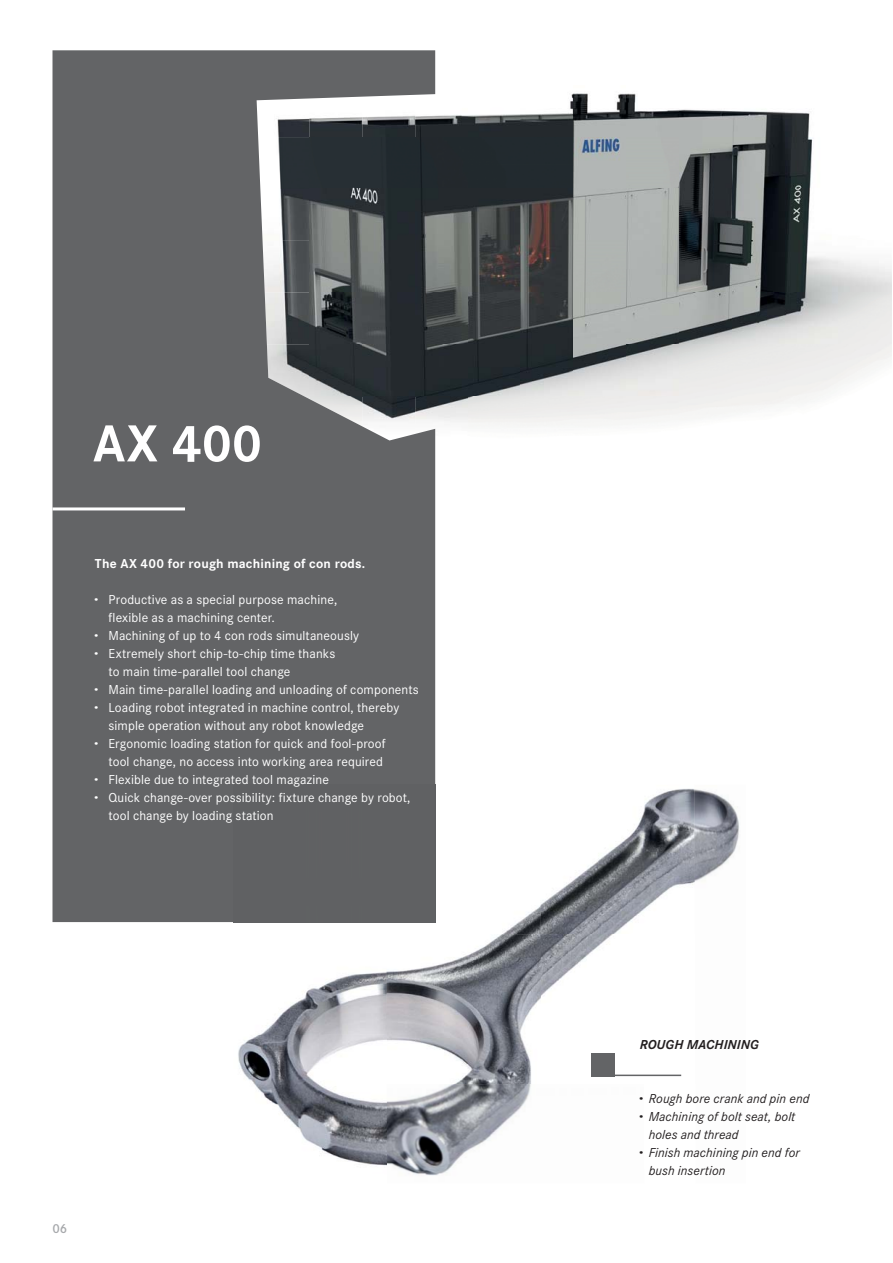
<style>
.page{position:relative;width:893px;height:1263px;background:#fff}
.page>*{position:absolute;margin:0;border:0;box-sizing:border-box;transform-origin:0 0}
.t1{font:700 54px "Corporate S";color:#fff}
.t2{font:13.5px "Corporate S";letter-spacing:.01em;color:#fff}
.t3{font:italic 13.5px "Corporate S";letter-spacing:.005em;color:#231f20}
.t4{font:700 13.5px "Corporate S";letter-spacing:.015em;color:#fff}
.t5{font:italic 700 13.5px "Corporate S";color:#231f20}
.t6{font:600 13.5px "Corporate S";color:#a7a9ac}
.s1{font-weight:800}
.s2{font-weight:800;font-style:normal}
</style>
<div class="page">
<img style="left:435px;top:85px;width:375px;height:52px">
<img style="left:435px;top:137px;width:378px;height:52px">
<img style="left:435px;top:189px;width:375px;height:52px">
<img style="left:435px;top:241px;width:456px;height:51px">
<img style="left:435px;top:292px;width:456px;height:52px">
<img style="left:435px;top:344px;width:456px;height:52px">
<img style="left:435px;top:396px;width:377px;height:52px">
<svg style="left:53px;top:50px;width:382px;height:872px;background:#626466"></svg>
<img style="left:387px;top:785px;width:307px;height:298px">
<img style="left:694px;top:789px;width:46px;height:94px">
<img style="left:233px;top:922px;width:154px;height:244px">
<img style="left:387px;top:1083px;width:144px;height:93px">
<div style="left:233px;top:785px;width:202px;height:137px;background:#606163"></div>
<hr style="left:52px;top:507px;width:133px;height:3px;background:#fff">
<hr style="left:591px;top:1074px;width:90px;height:2px;background:#636466">
<div style="left:591px;top:1053px;width:23px;height:23px;background:#636466"></div>
<h1 class="t1" style="left:93px;top:412px;width:171px">AX 400</h1>
<p class="t4" style="left:95px;top:556px;width:272px">The AX 400 for rough machining of con rods.</p>
<p class="t2" style="left:95px;top:592px;width:244px"><span class="s1">·</span> Productive as a special purpose machine,</p>
<p class="t2" style="left:108px;top:610px;width:168px">flexible as a machining center.</p>
<p class="t2" style="left:95px;top:628px;width:266px"><span class="s1">·</span> Machining of up to 4 con rods simultaneously</p>
<p class="t2" style="left:95px;top:646px;width:242px"><span class="s1">·</span> Extremely short chip-to-chip time thanks</p>
<p class="t2" style="left:108px;top:664px;width:183px">to main time-parallel tool change</p>
<p class="t2" style="left:95px;top:682px;width:325px"><span class="s1">·</span> Main time-parallel loading and unloading of components</p>
<p class="t2" style="left:95px;top:700px;width:306px"><span class="s1">·</span> Loading robot integrated in machine control, thereby</p>
<p class="t2" style="left:108px;top:718px;width:257px">simple operation without any robot knowledge</p>
<p class="t2" style="left:95px;top:736px;width:292px"><span class="s1">·</span> Ergonomic loading station for quick and fool-proof</p>
<p class="t2" style="left:108px;top:754px;width:276px">tool change, no access into working area required</p>
<p class="t2" style="left:95px;top:772px;width:235px"><span class="s1">·</span> Flexible due to integrated tool magazine</p>
<p class="t2" style="left:95px;top:790px;width:317px"><span class="s1">·</span> Quick change-over possibility: fixture change by robot,</p>
<p class="t2" style="left:108px;top:808px;width:167px">tool change by loading station</p>
<p class="t6" style="left:52px;top:1220px;width:16px">06</p>
<p class="t5" style="left:640px;top:1037px;width:121px">ROUGH MACHINING</p>
<p class="t3" style="left:640px;top:1091px;width:171px"><span class="s2">·</span> Rough bore crank and pin end</p>
<p class="t3" style="left:640px;top:1109px;width:157px"><span class="s2">·</span> Machining of bolt seat, bolt</p>
<p class="t3" style="left:649px;top:1127px;width:91px">holes and thread</p>
<p class="t3" style="left:640px;top:1145px;width:162px"><span class="s2">·</span> Finish machining pin end for</p>
<p class="t3" style="left:649px;top:1163px;width:78px">bush insertion</p>
</div>
